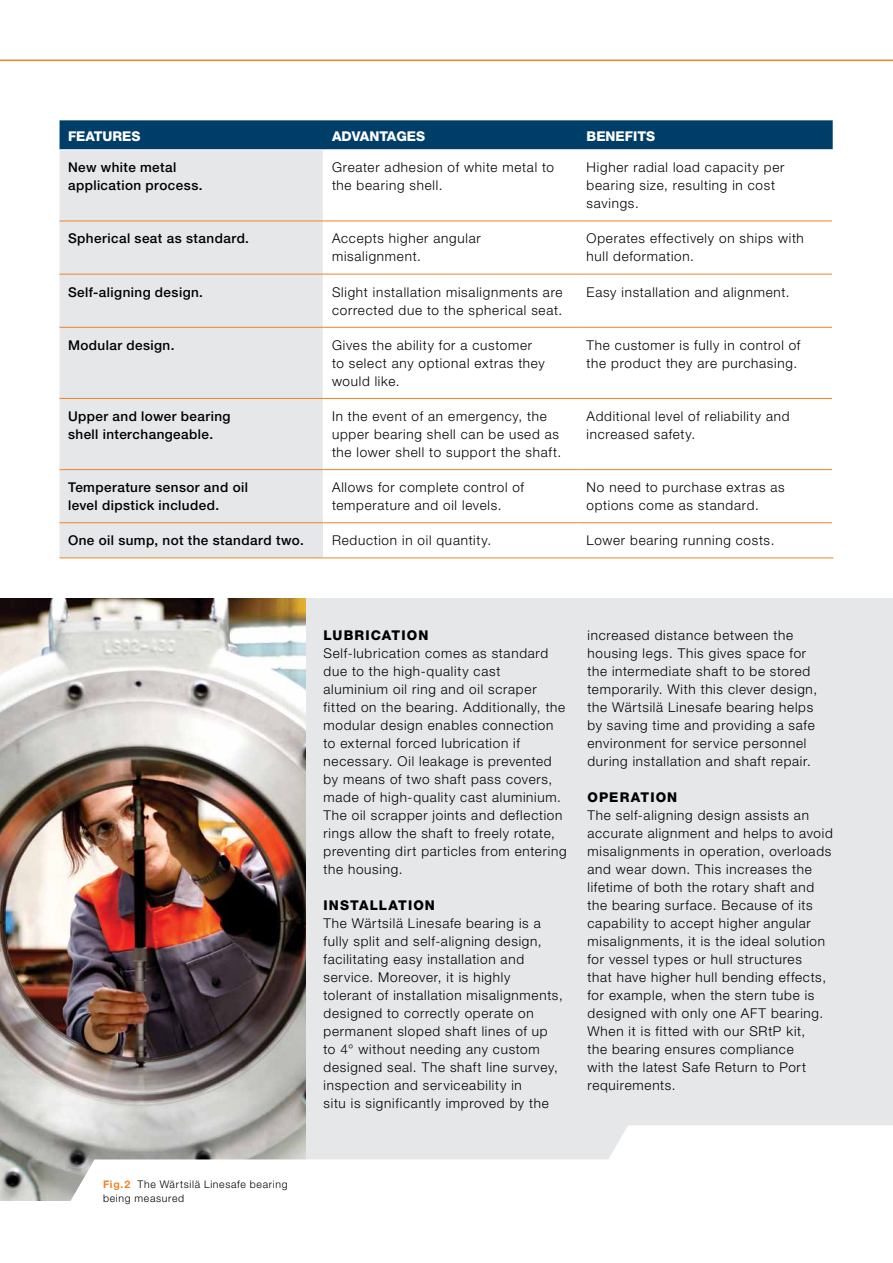
<style>
.page{position:relative;width:893px;height:1263px;background:#fff}
.page>*{position:absolute;margin:0;border:0;box-sizing:border-box;transform-origin:0 0}
.t1{font:300 13.5px/18px "Helvetica Neue LT Std";letter-spacing:.055em;color:#000}
.t2{font:500 13.5px/18px "Helvetica Neue LT Std";letter-spacing:.03em;color:#000}
.t3{font:800 13.5px "Helvetica Neue LT Std";letter-spacing:.08em;color:#000}
.t4{font:800 13.5px "Helvetica Neue LT Std";color:#fff}
.t5{font:300 10.5px/13.5px "Helvetica Neue LT Std";letter-spacing:.065em;color:#000}
.s1{font-weight:700;color:#f58220}
</style>
<div class="page">
<div style="left:47px;top:599px;width:846px;height:580px;background:#e6e7e8"></div>
<img style="left:0;top:599px;width:305px;height:601px">
<div style="left:60px;top:120px;width:773px;height:29px;background:#003e6a"></div>
<div style="left:60px;top:150px;width:263px;height:407px;background:#e6e7e8"></div>
<svg style="left:324px;top:220px;width:508px;height:304px"></svg>
<hr style="left:577px;top:150px;width:2px;height:71px;background:#fff">
<hr style="left:577px;top:221px;width:2px;height:53px;background:#fff">
<hr style="left:577px;top:274px;width:2px;height:53px;background:#fff">
<hr style="left:577px;top:328px;width:2px;height:70px;background:#fff">
<hr style="left:577px;top:399px;width:2px;height:70px;background:#fff">
<hr style="left:577px;top:470px;width:2px;height:52px;background:#fff">
<hr style="left:60px;top:221px;width:263px;height:1px;background:#f58220">
<hr style="left:323px;top:221px;width:255px;height:1px;background:#f58220">
<hr style="left:578px;top:221px;width:254px;height:1px;background:#f58220">
<hr style="left:60px;top:274px;width:263px;height:1px;background:#f58220">
<hr style="left:323px;top:274px;width:255px;height:1px;background:#f58220">
<hr style="left:578px;top:274px;width:254px;height:1px;background:#f58220">
<hr style="left:60px;top:327px;width:263px;height:1px;background:#f58220">
<hr style="left:323px;top:327px;width:255px;height:1px;background:#f58220">
<hr style="left:578px;top:327px;width:254px;height:1px;background:#f58220">
<hr style="left:60px;top:398px;width:263px;height:1px;background:#f58220">
<hr style="left:323px;top:398px;width:255px;height:1px;background:#f58220">
<hr style="left:578px;top:398px;width:254px;height:1px;background:#f58220">
<hr style="left:60px;top:469px;width:263px;height:1px;background:#f58220">
<hr style="left:323px;top:469px;width:255px;height:1px;background:#f58220">
<hr style="left:578px;top:469px;width:254px;height:1px;background:#f58220">
<hr style="left:60px;top:522px;width:263px;height:1px;background:#f58220">
<hr style="left:323px;top:522px;width:255px;height:1px;background:#f58220">
<hr style="left:578px;top:522px;width:254px;height:1px;background:#f58220">
<hr style="left:578px;top:523px;width:1px;height:34px;background:#fff">
<hr style="left:60px;top:557px;width:263px;height:1px;background:#f58220">
<hr style="left:323px;top:557px;width:255px;height:1px;background:#f58220">
<hr style="left:578px;top:557px;width:255px;height:1px;background:#f58220">
<svg style="left:54px;top:1159px;width:533px;height:42px"></svg>
<svg style="left:0;top:59px;width:893px;height:2px;background:#f7a35b"></svg>
<svg style="left:587px;top:1125px;width:306px;height:54px;background:#fdfdfd"></svg>
<p class="t4" style="left:68px;top:128px;width:74px">FEATURES</p>
<p class="t4" style="left:332px;top:128px;width:95px">ADVANTAGES</p>
<p class="t4" style="left:587px;top:128px;width:70px">BENEFITS</p>
<p class="t2" style="left:68px;top:158px;width:136px">New white metal application process.</p>
<p class="t1" style="left:332px;top:158px;width:224px">Greater adhesion of white metal to the bearing shell.</p>
<p class="t1" style="left:587px;top:158px;width:199px">Higher radial load capacity per bearing size, resulting in cost savings.</p>
<p class="t2" style="left:68px;top:229px;width:182px">Spherical seat as standard.</p>
<p class="t1" style="left:332px;top:229px;width:150px">Accepts higher angular misalignment.</p>
<p class="t1" style="left:587px;top:229px;width:219px">Operates effectively on ships with hull deformation.</p>
<p class="t2" style="left:68px;top:283px;width:137px">Self-aligning design.</p>
<p class="t1" style="left:332px;top:282px;width:232px">Slight installation misalignments are corrected due to the spherical seat.</p>
<p class="t1" style="left:587px;top:282px;width:205px">Easy installation and alignment.</p>
<p class="t2" style="left:68px;top:336px;width:108px">Modular design.</p>
<p class="t1" style="left:332px;top:336px;width:214px">Gives the ability for a customer to select any optional extras they would like.</p>
<p class="t1" style="left:587px;top:336px;width:215px">The customer is fully in control of the product they are purchasing.</p>
<p class="t2" style="left:68px;top:407px;width:164px">Upper and lower bearing shell interchangeable.</p>
<p class="t1" style="left:332px;top:407px;width:231px">In the event of an emergency, the upper bearing shell can be used as the lower shell to support the shaft.</p>
<p class="t1" style="left:587px;top:407px;width:204px">Additional level of reliability and increased safety.</p>
<p class="t2" style="left:68px;top:478px;width:181px">Temperature sensor and oil level dipstick included.</p>
<p class="t1" style="left:332px;top:478px;width:194px">Allows for complete control of temperature and oil levels.</p>
<p class="t1" style="left:587px;top:478px;width:200px">No need to purchase extras as options come as standard.</p>
<p class="t2" style="left:68px;top:531px;width:237px">One oil sump, not the standard two.</p>
<p class="t1" style="left:332px;top:531px;width:161px">Reduction in oil quantity.</p>
<p class="t1" style="left:587px;top:531px;width:189px">Lower bearing running costs.</p>
<p class="t5" style="left:103px;top:1177px;width:186px"><span class="s1">Fig.2</span> The Wärtsilä Linesafe bearing being measured</p>
<p class="t3" style="left:323px;top:627px;width:106px">LUBRICATION</p>
<p class="t1" style="left:323px;top:644px;width:245px">Self-lubrication comes as standard due to the high-quality cast aluminium oil ring and oil scraper fitted on the bearing. Additionally, the modular design enables connection to external forced lubrication if necessary. Oil leakage is prevented by means of two shaft pass covers, made of high-quality cast aluminium.<br>The oil scrapper joints and deflection rings allow the shaft to freely rotate, preventing dirt particles from entering the housing.</p>
<p class="t3" style="left:323px;top:897px;width:113px">INSTALLATION</p>
<p class="t1" style="left:323px;top:914px;width:241px">The Wärtsilä Linesafe bearing is a fully split and self-aligning design, facilitating easy installation and service. Moreover, it is highly<br>tolerant of installation misalignments, designed to correctly operate on permanent sloped shaft lines of up to 4° without needing any custom designed seal. The shaft line survey, inspection and serviceability in<br>situ is significantly improved by the</p>
<p class="t1" style="left:587px;top:626px;width:231px">increased distance between the housing legs. This gives space for the intermediate shaft to be stored temporarily. With this clever design, the Wärtsilä Linesafe bearing helps by saving time and providing a safe environment for service personnel during installation and shaft repair.</p>
<p class="t3" style="left:587px;top:789px;width:91px">OPERATION</p>
<p class="t1" style="left:587px;top:806px;width:247px">The self-aligning design assists an accurate alignment and helps to avoid misalignments in operation, overloads and wear down. This increases the lifetime of both the rotary shaft and the bearing surface. Because of its capability to accept higher angular misalignments, it is the ideal solution for vessel types or hull structures<br>that have higher hull bending effects, for example, when the stern tube is designed with only one AFT bearing.<br>When it is fitted with our SRtP kit,<br>the bearing ensures compliance<br>with the latest Safe Return to Port requirements.</p>
</div>
